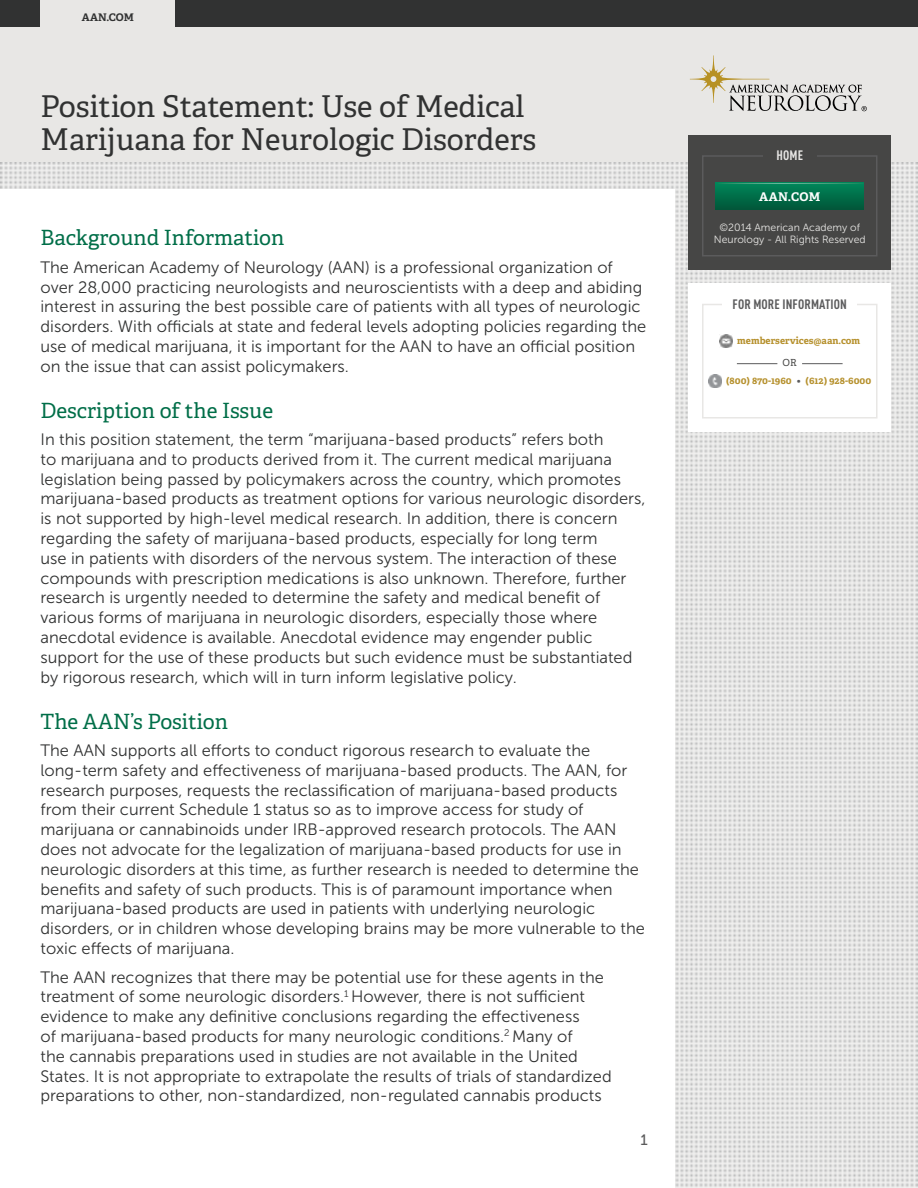
<style>
.page{position:relative;width:918px;height:1188px;background:#e8e7e5}
.page>*{position:absolute;margin:0;border:0;box-sizing:border-box;transform-origin:0 0}
.t1{font:30px/33px "Adelle Basic";color:#313232}
.t2{font:21px "Adelle Basic";color:#006e48}
.t3{font:16.5px/19.8px "Museo Sans 300";color:#313232}
.t4{font:15px "Museo Sans 500";color:#5b5b5c}
.t5{font:700 condensed 13.5px "DIN Pro";letter-spacing:.01em;color:#5b5b5c}
.t6{font:700 condensed 13.5px "DIN Pro";color:#e8e7e5}
.t7{font:700 12px "Adelle Basic";letter-spacing:.025em;color:#fff}
.t8{font:10.5px/12.6px "Museo Sans 300";color:#e8e7e5;text-align:center}
.t9{font:700 10.5px "Adelle Basic";color:#313232}
.t10{font:700 9.75px/17.5px "Adelle Basic";color:#b6912e}
.s1{font-weight:400;color:#464645}
.s2{color:#5b5b5c}
</style>
<div class="page">
<img style="left:0;top:162px;width:918px;height:1026px">
<div style="left:0;top:0;width:918px;height:27px;background:#313232"></div>
<svg style="left:690px;top:55px;width:177px;height:56px"></svg>
<div style="left:0;top:189px;width:675px;height:999px;background:#fff"></div>
<div style="left:688px;top:135px;width:203px;height:135px;background:#464645"></div>
<div style="left:702px;top:155px;width:176px;height:101px;border:2px solid #5b5b5c"></div>
<div style="left:688px;top:284px;width:203px;height:148px;background:#fff"></div>
<div style="left:702px;top:304px;width:176px;height:114px;border:2px solid #e8e7e5"></div>
<div style="left:722px;top:297px;width:135px;height:13px;background:#fff"></div>
<img style="left:719px;top:334px;width:14px;height:14px">
<hr style="left:737px;top:363px;width:40px;height:1px;background:#5b5b5c">
<hr style="left:802px;top:363px;width:41px;height:1px;background:#5b5b5c">
<img style="left:708px;top:374px;width:14px;height:14px">
<div style="left:763px;top:148px;width:54px;height:14px;background:#464645"></div>
<div style="left:40px;top:0;width:136px;height:27px;background:#e8e7e5"></div>
<svg style="left:716px;top:182px;width:148px;height:27px;background:#006e49"></svg>
<svg style="left:716px;top:183px;width:148px;height:1px"></svg>
<p class="t9" style="left:82px;top:10px;width:54px">AAN.COM</p>
<h1 class="t1" style="left:40px;top:90px;width:497px">Position Statement: Use of Medical<br>Marijuana for Neurologic Disorders</h1>
<p class="t2" style="left:40px;top:225px;width:245px">Background Information</p>
<p class="t3" style="left:40px;top:257px;width:607px">The American Academy of Neurology (AAN) is a professional organization of over 28,000 practicing neurologists and neuroscientists with a deep and abiding interest in assuring the best possible care of patients with all types of neurologic disorders. With officials at state and federal levels adopting policies regarding the use of medical marijuana, it is important for the AAN to have an official position on the issue that can assist policymakers.</p>
<p class="t2" style="left:40px;top:397px;width:234px">Description of the Issue</p>
<p class="t3" style="left:40px;top:430px;width:606px">In this position statement, the term “marijuana-based products” refers both<br>to marijuana and to products derived from it. The current medical marijuana legislation being passed by policymakers across the country, which promotes marijuana-based products as treatment options for various neurologic disorders, is not supported by high-level medical research. In addition, there is concern regarding the safety of marijuana-based products, especially for long term<br>use in patients with disorders of the nervous system. The interaction of these compounds with prescription medications is also unknown. Therefore, further research is urgently needed to determine the safety and medical benefit of various forms of marijuana in neurologic disorders, especially those where anecdotal evidence is available. Anecdotal evidence may engender public support for the use of these products but such evidence must be substantiated by rigorous research, which will in turn inform legislative policy.</p>
<p class="t2" style="left:40px;top:708px;width:189px">The AAN’s Position</p>
<p class="t3" style="left:40px;top:741px;width:606px">The AAN supports all efforts to conduct rigorous research to evaluate the long-term safety and effectiveness of marijuana-based products. The AAN, for research purposes, requests the reclassification of marijuana-based products from their current Schedule 1 status so as to improve access for study of marijuana or cannabinoids under IRB-approved research protocols. The AAN does not advocate for the legalization of marijuana-based products for use in neurologic disorders at this time, as further research is needed to determine the benefits and safety of such products. This is of paramount importance when marijuana-based products are used in patients with underlying neurologic disorders, or in children whose developing brains may be more vulnerable to the toxic effects of marijuana.</p>
<p class="t3" style="left:40px;top:967px;width:573px">The AAN recognizes that there may be potential use for these agents in the treatment of some neurologic disorders.<sup>1</sup> However, there is not sufficient evidence to make any definitive conclusions regarding the effectiveness<br>of marijuana-based products for many neurologic conditions.<sup>2</sup> Many of<br>the cannabis preparations used in studies are not available in the United States. It is not appropriate to extrapolate the results of trials of standardized preparations to other, non-standardized, non-regulated cannabis products</p>
<p class="t4" style="left:641px;top:1132px;width:9px">1</p>
<p class="t6" style="left:776px;top:145px;width:28px">HOME</p>
<p class="t7" style="left:759px;top:189px;width:63px">AAN.COM</p>
<p class="t8" style="left:714px;top:221px;width:153px">©2014 American Academy of<br>Neurology - All Rights Reserved</p>
<p class="t5" style="left:733px;top:294px;width:116px">FOR MORE INFORMATION</p>
<p class="t10" style="left:737px;top:332px;width:124px">memberservices@aan.com</p>
<p class="t10" style="left:726px;top:354px;width:147px;text-indent:57px"><span class="s1">OR<br></span>(800) 870-1960 <span class="s2">•</span> (612) 928-6000</p>
</div>
